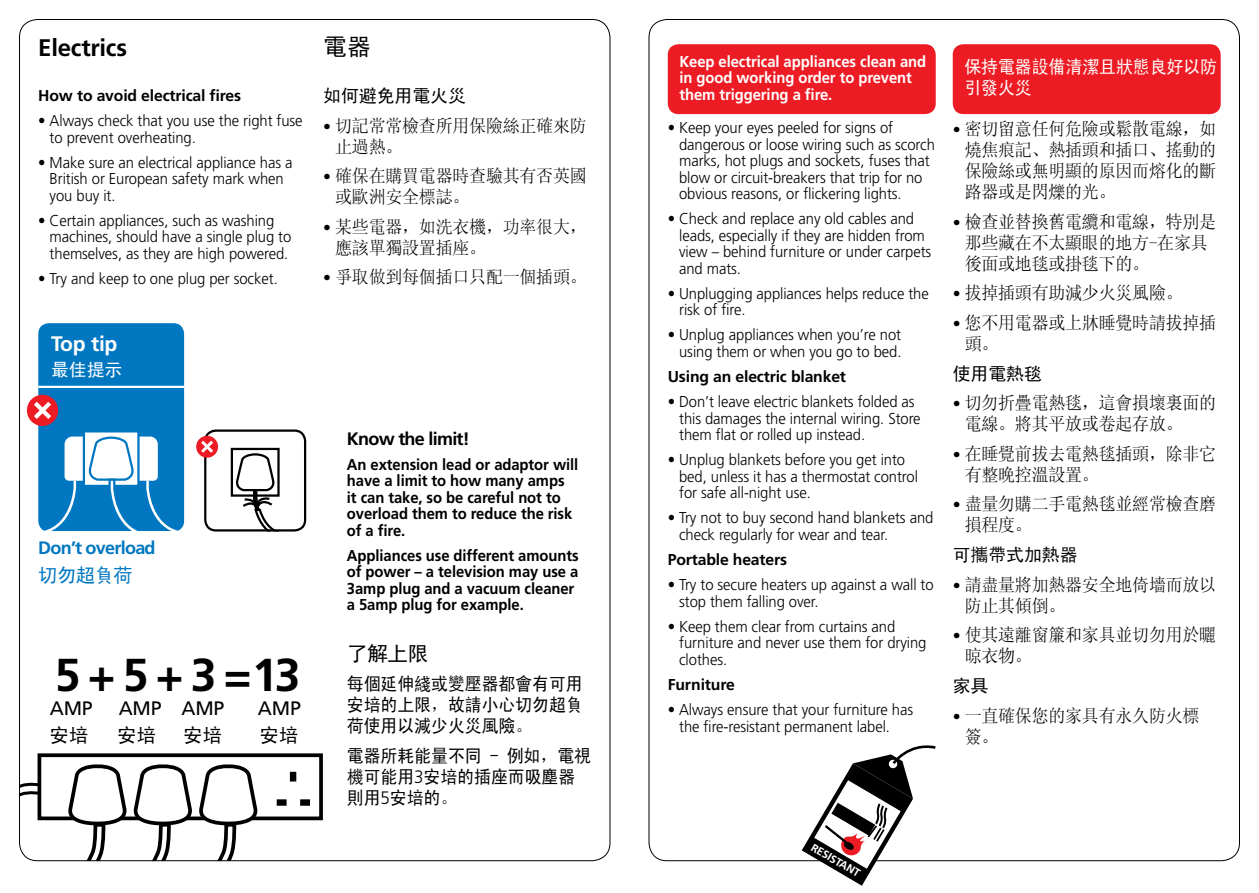
<style>
.page{position:relative;width:1259px;height:893px;background:#fff}
.page>*{position:absolute;margin:0;border:0;box-sizing:border-box;transform-origin:0 0}
.t1{font:700 46.05px "Frutiger";color:#000}
.t2{font:700 24px "Frutiger";letter-spacing:-.01em;color:#000}
.t3{font:24px "Sim Hei";color:#000}
.t4{font:700 21px "Frutiger";letter-spacing:-.01em;color:#fff}
.t5{font:21px "Sim Hei";color:#000}
.t6{font:19.5px "Frutiger CE";letter-spacing:-.01em;color:#000}
.t7{font:19.5px "Sim Hei";letter-spacing:-.01em;color:#000}
.t8{font:19.5px "Sim Hei";letter-spacing:-.04em;color:#0077c0}
.t9{font:18px/21px "Sim Sun";letter-spacing:-.01em;color:#000;scale:.94 1}
.t10{font:18px/21px "Sim Hei";letter-spacing:-.005em;color:#000;text-align:justify;scale:.94 1}
.t11{font:18px "Sim Hei";letter-spacing:-.005em;color:#000}
.t12{font:18px/21px "Sim Hei";letter-spacing:-.005em;color:#fff;scale:.94 1}
.t13{font:700 18px "Frutiger";letter-spacing:-.04em;color:#0077c0}
.t14{font:700 18px "Frutiger CE";letter-spacing:-.04em;color:#000}
.t15{font:18px "Sim Hei";letter-spacing:-.005em;color:#fff}
.t16{font:300 15.75px/16.5px "Frutiger CE";letter-spacing:-.005em;color:#000;scale:.94 1}
.t17{font:700 15.75px/16.5px "Frutiger CE";letter-spacing:-.005em;color:#000;scale:.94 1}
.t18{font:700 15.75px/16.5px "Frutiger";letter-spacing:-.005em;color:#fff;scale:.94 1}
.t19{font:700 15.75px "Frutiger";letter-spacing:-.01em;color:#000}
.t20{font:700 11.1px "Frutiger";color:#fff}
.s1{font-family:"Frutiger CE";font-weight:300;font-size:15.75px}
.s2{font-family:"Frutiger CE";font-weight:300}
</style>
<div class="page">
<div style="left:952px;top:44px;width:268px;height:70px;background:#ed1c24;border-radius:11px"></div>
<div style="left:668px;top:44px;width:267px;height:70px;background:#ed1c24;border-radius:11px"></div>
<div style="left:231px;top:448px;width:49px;height:49px;border:2px solid #000"></div>
<svg style="left:236px;top:452px;width:44px;height:76px"></svg>
<div style="left:204px;top:429px;width:102px;height:102px;border:2px solid #000;border-radius:11px"></div>
<div style="left:196px;top:436px;width:22px;height:22px;background:#ed1c24;border-radius:50%"></div>
<svg style="left:201px;top:441px;width:12px;height:12px"></svg>
<div style="left:38px;top:323px;width:146px;height:208px;background:#0077c0;border-radius:11px"></div>
<hr style="left:38px;top:386px;width:146px;height:2px;background:#fff">
<div style="left:27px;top:395px;width:31px;height:31px;background:#ed1c24;border-radius:50%"></div>
<svg style="left:34px;top:402px;width:17px;height:17px"></svg>
<div style="left:84px;top:431px;width:54px;height:55px;background:#fff"></div>
<div style="left:83px;top:430px;width:57px;height:57px;border:2px solid #0077c0"></div>
<div style="left:290px;top:772px;width:6px;height:9px;background:#000"></div>
<div style="left:300px;top:799px;width:10px;height:7px;background:#000"></div>
<div style="left:277px;top:799px;width:9px;height:7px;background:#000"></div>
<div style="left:38px;top:753px;width:285px;height:67px;border:4px solid #000"></div>
<svg style="left:21px;top:781px;width:20px;height:24px"></svg>
<svg style="left:67px;top:764px;width:197px;height:98px"></svg>
<svg style="left:40px;top:435px;width:142px;height:96px"></svg>
<svg style="left:801px;top:745px;width:137px;height:141px"></svg>
<h2 class="t2" style="left:38px;top:34px;width:90px">Electrics</h2>
<p class="t19" style="left:38px;top:86px;width:204px">How to avoid electrical fires</p>
<p class="t16" style="left:50px;top:112px;width:271px;text-indent:-11px">• Always check that you use the right fuse to prevent overheating.</p>
<p class="t16" style="left:50px;top:154px;width:260px;text-indent:-11px">• Make sure an electrical appliance has a<br>British or European safety mark when you buy it.</p>
<p class="t16" style="left:50px;top:212px;width:259px;text-indent:-11px">• Certain appliances, such as washing machines, should have a single plug to themselves, as they are high powered.</p>
<p class="t16" style="left:38px;top:270px;width:256px">• Try and keep to one plug per socket.</p>
<h3 class="t4" style="left:51px;top:331px;width:68px">Top tip</h3>
<p class="t15" style="left:51px;top:361px;width:73px">最佳提示</p>
<p class="t13" style="left:38px;top:537px;width:119px">Don’t overload</p>
<p class="t8" style="left:38px;top:565px;width:96px">切勿超負荷</p>
<h1 class="t1" style="left:55px;top:648px;width:247px">5 + 5 + 3 =13</h1>
<p class="t6" style="left:50px;top:696px;width:44px">AMP</p>
<p class="t6" style="left:119px;top:696px;width:107px">AMP AMP</p>
<p class="t6" style="left:258px;top:696px;width:44px">AMP</p>
<p class="t7" style="left:49px;top:725px;width:40px">安培</p>
<p class="t7" style="left:117px;top:725px;width:40px">安培</p>
<p class="t7" style="left:183px;top:725px;width:40px">安培</p>
<p class="t7" style="left:259px;top:725px;width:40px">安培</p>
<h2 class="t3" style="left:323px;top:34px;width:49px">電器</h2>
<p class="t11" style="left:323px;top:87px;width:144px">如何避免用電火災</p>
<p class="t9" style="left:335px;top:115px;width:269px;text-indent:-12px"><span class="s1">•</span> 切記常常檢查所用保險絲正確來防止過熱。</p>
<p class="t9" style="left:335px;top:165px;width:269px;text-indent:-12px"><span class="s1">•</span> 確保在購買電器時查驗其有否英國或歐洲安全標誌。</p>
<p class="t9" style="left:335px;top:216px;width:269px;text-indent:-12px"><span class="s1">•</span> 某些電器，如洗衣機，功率很大，應該單獨設置插座。</p>
<p class="t9" style="left:323px;top:266px;width:282px"><span class="s1">•</span> 爭取做到每個插口只配一個插頭。</p>
<p class="t14" style="left:347px;top:428px;width:124px">Know the limit!</p>
<p class="t17" style="left:347px;top:456px;width:248px">An extension lead or adaptor will have a limit to how many amps it can take, so be careful not to overload them to reduce the risk of a fire.</p>
<p class="t17" style="left:347px;top:547px;width:248px">Appliances use different amounts of power – a television may use a<br>3amp plug and a vacuum cleaner a 5amp plug for example.</p>
<h3 class="t5" style="left:347px;top:643px;width:83px">了解上限</h3>
<p class="t10" style="left:347px;top:674px;width:252px">每個延伸綫或變壓器都會有可用安培的上限，故請小心切勿超負荷使用以減少火災風險。</p>
<p class="t10" style="left:347px;top:745px;width:261px;text-align:left">電器所耗能量不同 - 例如，電視機可能用<span class="s2">3</span>安培的插座而吸塵器則用<span class="s2">5</span>安培的。</p>
<p class="t18" style="left:679px;top:53px;width:264px">Keep electrical appliances clean and in good working order to prevent them triggering a fire.</p>
<p class="t16" style="left:679px;top:119px;width:274px;text-indent:-11px">• Keep your eyes peeled for signs of dangerous or loose wiring such as scorch marks, hot plugs and sockets, fuses that blow or circuit-breakers that trip for no obvious reasons, or flickering lights.</p>
<p class="t16" style="left:679px;top:210px;width:270px;text-indent:-11px">• Check and replace any old cables and leads, especially if they are hidden from view – behind furniture or under carpets and mats.</p>
<p class="t16" style="left:679px;top:285px;width:267px;text-indent:-11px">• Unplugging appliances helps reduce the risk of fire.</p>
<p class="t16" style="left:668px;top:326px;width:250px;text-align:right">• Unplug appliances when you’re not using them or when you go to bed.</p>
<p class="t19" style="left:668px;top:367px;width:180px">Using an electric blanket</p>
<p class="t16" style="left:679px;top:393px;width:258px;text-indent:-11px">• Don’t leave electric blankets folded as this damages the internal wiring. Store them flat or rolled up instead.</p>
<p class="t16" style="left:679px;top:451px;width:256px;text-indent:-11px">• Unplug blankets before you get into bed, unless it has a thermostat control for safe all-night use.</p>
<p class="t16" style="left:679px;top:509px;width:272px;text-indent:-11px">• Try not to buy second hand blankets and check regularly for wear and tear.</p>
<p class="t19" style="left:668px;top:550px;width:121px">Portable heaters</p>
<p class="t16" style="left:679px;top:576px;width:272px;text-indent:-11px">• Try to secure heaters up against a wall to stop them falling over.</p>
<p class="t16" style="left:679px;top:618px;width:265px;text-indent:-11px">• Keep them clear from curtains and furniture and never use them for drying clothes.</p>
<p class="t19" style="left:668px;top:675px;width:69px">Furniture</p>
<p class="t16" style="left:679px;top:701px;width:250px;text-indent:-11px">• Always ensure that your furniture has the fire-resistant permanent label.</p>
<p class="t12" style="left:964px;top:56px;width:270px">保持電器設備清潔且狀態良好以防引發火災</p>
<p class="t9" style="left:964px;top:118px;width:269px;text-align:justify;text-indent:-12px"><span class="s1">•</span> 密切留意任何危險或鬆散電線，如燒焦痕記、熱插頭和插口、搖動的保險絲或無明顯的原因而熔化的斷路器或是閃爍的光。</p>
<p class="t9" style="left:964px;top:211px;width:269px;text-indent:-12px"><span class="s1">•</span> 檢查並替換舊電纜和電線，特別是那些藏在不太顯眼的地方-在家具後面或地毯或掛毯下的。</p>
<p class="t9" style="left:952px;top:282px;width:246px"><span class="s1">•</span> 拔掉插頭有助減少火災風險。</p>
<p class="t9" style="left:964px;top:312px;width:269px;text-indent:-12px"><span class="s1">•</span> 您不用電器或上牀睡覺時請拔掉插頭。</p>
<p class="t11" style="left:952px;top:364px;width:91px">使用電熱毯</p>
<p class="t9" style="left:964px;top:392px;width:269px;text-indent:-12px"><span class="s1">•</span> 切勿折疊電熱毯，這會損壞裏面的電線。將其平放或卷起存放。</p>
<p class="t9" style="left:964px;top:443px;width:269px;text-indent:-12px"><span class="s1">•</span> 在睡覺前拔去電熱毯插頭，除非它有整晚控溫設置。</p>
<p class="t9" style="left:964px;top:493px;width:269px;text-indent:-12px"><span class="s1">•</span> 盡量勿購二手電熱毯並經常檢查磨損程度。</p>
<p class="t11" style="left:952px;top:546px;width:126px">可攜帶式加熱器</p>
<p class="t9" style="left:964px;top:574px;width:269px;text-indent:-12px"><span class="s1">•</span> 請盡量將加熱器安全地倚墻而放以防止其傾倒。</p>
<p class="t9" style="left:964px;top:624px;width:269px;text-indent:-12px"><span class="s1">•</span> 使其遠離窗簾和家具並切勿用於曬晾衣物。</p>
<p class="t11" style="left:952px;top:677px;width:37px">家具</p>
<p class="t9" style="left:964px;top:705px;width:251px;text-indent:-12px"><span class="s1">•</span> 一直確保您的家具有永久防火標簽。</p>
<p class="t20" style="left:815px;top:840px;width:56px;rotate:31deg">RESISTANT</p>
</div>
